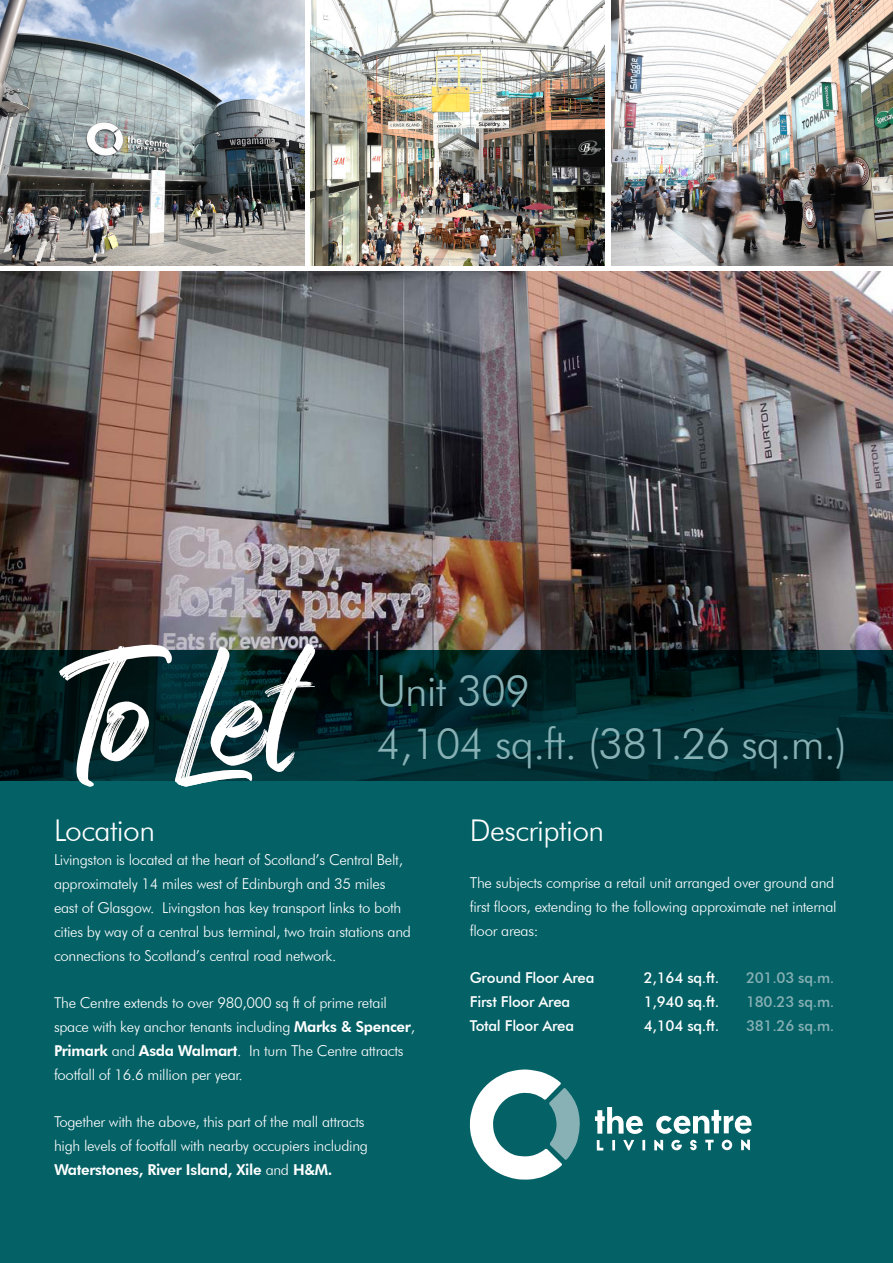
<style>
.page{position:relative;width:893px;height:1263px;background:#fff}
.page>*{position:absolute;margin:0;border:0;box-sizing:border-box;transform-origin:0 0}
.t1{font:150.9px "Kaiya Land";color:#fff}
.t2{font:300 43.05px "Futura BT";letter-spacing:-.02em;color:#87b1b5}
.Body_text_p1{font:300 30px "Futura BT";letter-spacing:-.02em;color:#fff}
.Para_header_p1{font:300 30px "Futura BT";letter-spacing:-.02em;color:#fff}
.Body_text_p1-2{font:300 15px/24px "Futura BT";letter-spacing:-.02em;color:#fff}
.Body_table_p1{font:500 15px "Futura BT";letter-spacing:-.02em;color:#fff}
.Body_table_p1-2{font:500 15px "Futura BT";letter-spacing:-.02em;color:#87b1b5}
.s1{font-weight:800}
</style>
<div class="page">
<div style="left:0;top:651px;width:893px;height:612px;background:#046166"></div>
<svg style="left:595px;top:1107px;width:48px;height:27px"></svg>
<svg style="left:656px;top:1110px;width:96px;height:24px"></svg>
<svg style="left:597px;top:1140px;width:6px;height:10px"></svg>
<svg style="left:612px;top:1140px;width:3px;height:10px"></svg>
<svg style="left:623px;top:1140px;width:11px;height:10px"></svg>
<svg style="left:642px;top:1140px;width:3px;height:10px"></svg>
<svg style="left:654px;top:1140px;width:9px;height:10px"></svg>
<svg style="left:671px;top:1140px;width:11px;height:10px"></svg>
<svg style="left:690px;top:1140px;width:7px;height:10px"></svg>
<svg style="left:705px;top:1140px;width:9px;height:10px"></svg>
<svg style="left:722px;top:1140px;width:10px;height:10px"></svg>
<svg style="left:741px;top:1140px;width:9px;height:10px"></svg>
<svg style="left:470px;top:1069px;width:110px;height:111px"></svg>
<img style="left:310px;top:0;width:295px;height:265px">
<img style="left:0;top:0;width:304px;height:265px">
<img style="left:611px;top:0;width:282px;height:265px">
<img style="left:0;top:272px;width:893px;height:509px">
<p class="t1" style="left:60px;top:607px;width:236px">To Let</p>
<p class="t2" style="left:376px;top:665px;width:155px">Unit 309</p>
<p class="t2" style="left:376px;top:717px;width:472px">4,104 sq.ft. (381.26 sq.m.)</p>
<p class="Para_header_p1" style="left:54px;top:812px;width:103px">Location</p>
<p class="Body_text_p1-2" style="left:54px;top:847px;width:359px">Livingston is located at the heart of Scotland’s Central Belt, approximately 14 miles west of Edinburgh and 35 miles east of Glasgow. Livingston has key transport links to both cities by way of a central bus terminal, two train stations and connections to Scotland’s central road network.</p>
<p class="Body_text_p1-2" style="left:54px;top:990px;width:363px">The Centre extends to over 980,000 sq ft of prime retail space with key anchor tenants including <span class="s1">Marks &amp; Spencer</span>, <span class="s1">Primark</span> and <span class="s1">Asda Walmart</span>. In turn The Centre attracts footfall of 16.6 million per year.</p>
<p class="Body_text_p1-2" style="left:54px;top:1110px;width:316px">Together with the above, this part of the mall attracts high levels of footfall with nearby occupiers including<br><span class="s1">Waterstones, River Island, Xile</span> and <span class="s1">H&amp;M.</span></p>
<p class="Body_text_p1" style="left:470px;top:812px;width:136px">Description</p>
<p class="Body_text_p1-2" style="left:470px;top:870px;width:368px">The subjects comprise a retail unit arranged over ground and first floors, extending to the following approximate net internal floor areas:</p>
<p class="Body_table_p1" style="left:470px;top:969px;width:126px">Ground Floor Area</p>
<p class="Body_table_p1" style="left:644px;top:969px;width:77px">2,164 sq.ft.</p>
<p class="Body_table_p1-2" style="left:746px;top:969px;width:90px">201.03 sq.m.</p>
<p class="Body_table_p1" style="left:470px;top:993px;width:102px">First Floor Area</p>
<p class="Body_table_p1" style="left:644px;top:993px;width:77px">1,940 sq.ft.</p>
<p class="Body_table_p1-2" style="left:746px;top:993px;width:90px">180.23 sq.m.</p>
<p class="Body_table_p1" style="left:470px;top:1017px;width:106px">Total Floor Area</p>
<p class="Body_table_p1" style="left:644px;top:1017px;width:77px">4,104 sq.ft.</p>
<p class="Body_table_p1-2" style="left:746px;top:1017px;width:90px">381.26 sq.m.</p>
</div>
